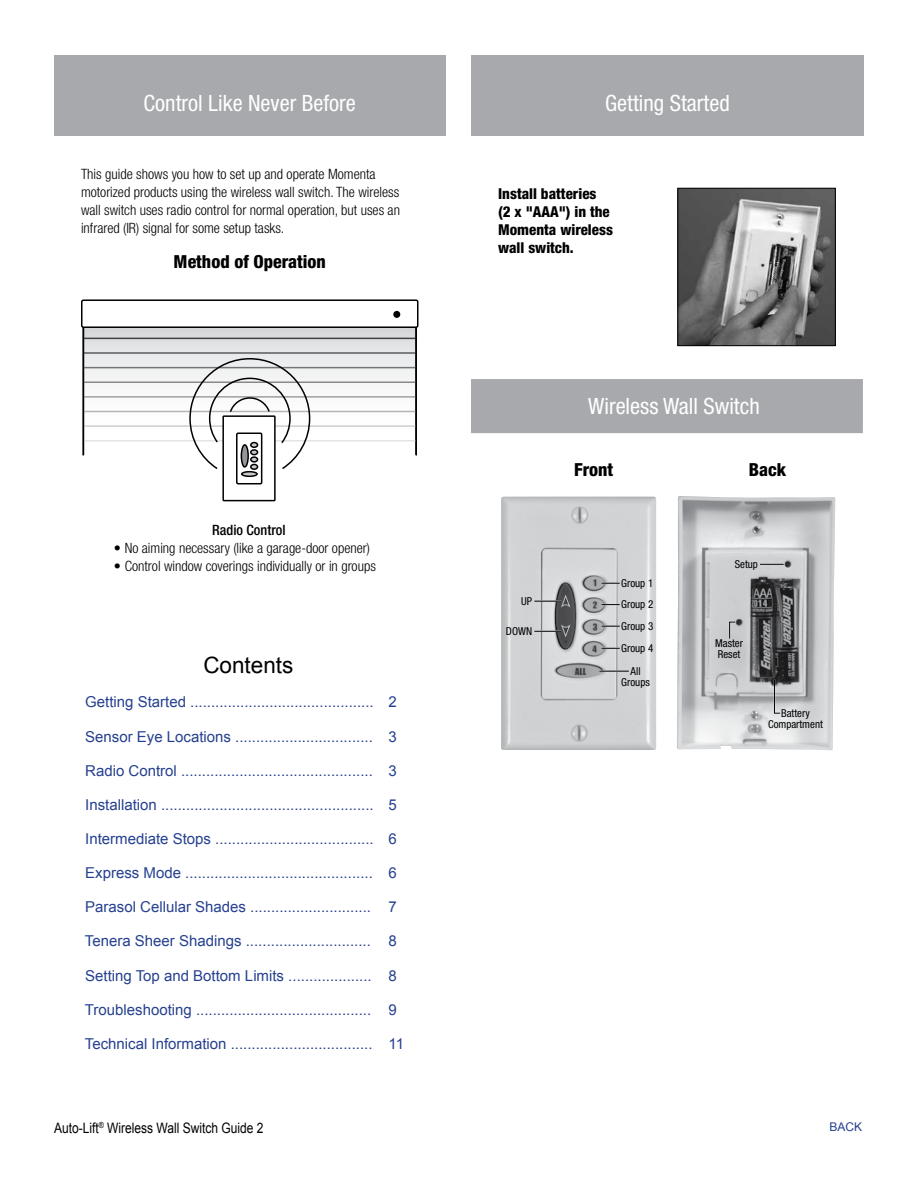
<style>
.page{position:relative;width:918px;height:1188px;background:#fff}
.page>*{position:absolute;margin:0;border:0;box-sizing:border-box;transform-origin:0 0}
.t1{font:condensed 22.5px "Helvetica Neue LT Std";color:#fff}
.t2{font:22.5px "Arial";color:#000}
.t3{font:800 condensed 18px "Helvetica Neue LT Std";color:#000}
.t4{font:15px "Arial";color:#25408f}
.t5{font:800 condensed 15px/18px "Helvetica Neue LT Std";color:#000}
.t6{font:14.4px "Arial";color:#000;scale:.83 1}
.t7{font:300 condensed 14.25px/18px "Helvetica Neue LT Std";color:#000}
.t8{font:500 condensed 14.25px "Helvetica Neue LT Std";color:#000}
.t9{font:12px "Arial";color:#25408f}
.t10{font:condensed 10.95px/21.3px "Helvetica Neue LT Std";color:#000}
.t11{font:condensed 10.8px/10.8px "Helvetica Neue LT Std";color:#000}
</style>
<div class="page">
<div style="left:54px;top:56px;width:392px;height:80px;background:#a7a9ac"></div>
<div style="left:471px;top:56px;width:393px;height:80px;background:#a7a9ac"></div>
<svg style="left:86px;top:329px;width:328px;height:113px"></svg>
<hr style="left:83px;top:440px;width:333px;height:1px;background:#e4e4e6">
<hr style="left:83px;top:425px;width:333px;height:2px;background:#cccecf">
<hr style="left:83px;top:411px;width:333px;height:1px;background:#b4b6b8">
<hr style="left:83px;top:396px;width:333px;height:2px;background:#9d9fa2">
<hr style="left:83px;top:381px;width:333px;height:2px;background:#87898c">
<hr style="left:83px;top:367px;width:333px;height:1px;background:#727476">
<hr style="left:83px;top:352px;width:333px;height:2px;background:#5b5c5e">
<hr style="left:83px;top:338px;width:333px;height:1px;background:#414042">
<div style="left:81px;top:299px;width:337px;height:29px;border:2px solid #000;border-radius:2px"></div>
<div style="left:393px;top:311px;width:7px;height:7px;background:#000;border-radius:50%"></div>
<hr style="left:83px;top:327px;width:1px;height:128px;background:#000">
<hr style="left:415px;top:327px;width:2px;height:128px;background:#000">
<div style="left:222px;top:415px;width:54px;height:86px;border:2px solid #000"></div>
<div style="left:236px;top:433px;width:26px;height:51px;border:2px solid #000"></div>
<svg style="left:189px;top:357px;width:122px;height:114px"></svg>
<div style="left:250px;top:464px;width:8px;height:6px;border:2px solid #000;border-radius:50%"></div>
<div style="left:241px;top:445px;width:7px;height:22px;background:#939598;border-radius:50%"></div>
<div style="left:241px;top:444px;width:8px;height:24px;border:2px solid #000;border-radius:50%"></div>
<div style="left:241px;top:471px;width:17px;height:6px;border:2px solid #000;border-radius:50%"></div>
<div style="left:471px;top:379px;width:392px;height:54px;background:#a7a9ac"></div>
<img style="left:680px;top:190px;width:154px;height:154px">
<div style="left:678px;top:188px;width:158px;height:158px;border:1px solid #000"></div>
<img style="left:501px;top:497px;width:155px;height:253px">
<div style="left:552px;top:683px;width:50px;height:13px;background:#d7d9da;border-radius:2px"></div>
<svg style="left:602px;top:582px;width:18px;height:2px"></svg>
<svg style="left:602px;top:604px;width:18px;height:1px"></svg>
<svg style="left:602px;top:625px;width:18px;height:2px"></svg>
<svg style="left:602px;top:648px;width:18px;height:1px"></svg>
<hr style="left:599px;top:670px;width:30px;height:2px;background:#fff">
<hr style="left:599px;top:671px;width:30px;height:1px;background:#000">
<svg style="left:534px;top:596px;width:36px;height:11px"></svg>
<svg style="left:534px;top:625px;width:36px;height:12px"></svg>
<img style="left:676px;top:496px;width:160px;height:255px">
<svg style="left:760px;top:564px;width:24px;height:1px"></svg>
<svg style="left:728px;top:621px;width:9px;height:19px"></svg>
<svg style="left:773px;top:678px;width:9px;height:37px"></svg>
<h1 class="t1" style="left:144px;top:90px;width:214px">Control Like Never Before</h1>
<h1 class="t1" style="left:605px;top:90px;width:126px">Getting Started</h1>
<p class="t7" style="left:81px;top:165px;width:321px">This guide shows you how to set up and operate Momenta motorized products using the wireless wall switch. The wireless wall switch uses radio control for normal operation, but uses an infrared (IR) signal for some setup tasks.</p>
<p class="t3" style="left:174px;top:250px;width:154px">Method of Operation</p>
<p class="t8" style="left:212px;top:521px;width:75px">Radio Control</p>
<p class="t7" style="left:114px;top:539px;width:258px">• No aiming necessary (like a garage-door opener)</p>
<p class="t7" style="left:114px;top:557px;width:263px">• Control window coverings individually or in groups</p>
<h1 class="t2" style="left:203px;top:651px;width:92px">Contents</h1>
<p class="t4" style="left:85px;top:692px;width:313px">Getting Started ............................................ 2</p>
<p class="t4" style="left:85px;top:727px;width:313px">Sensor Eye Locations ................................. 3</p>
<p class="t4" style="left:85px;top:761px;width:313px">Radio Control .............................................. 3</p>
<p class="t4" style="left:85px;top:795px;width:313px">Installation ................................................... 5</p>
<p class="t4" style="left:85px;top:829px;width:313px">Intermediate Stops ...................................... 6</p>
<p class="t4" style="left:85px;top:863px;width:313px">Express Mode ............................................. 6</p>
<p class="t4" style="left:85px;top:897px;width:313px">Parasol Cellular Shades ............................. 7</p>
<p class="t4" style="left:85px;top:931px;width:313px">Tenera Sheer Shadings .............................. 8</p>
<p class="t4" style="left:85px;top:966px;width:313px">Setting Top and Bottom Limits .................... 8</p>
<p class="t4" style="left:85px;top:1000px;width:313px">Troubleshooting .......................................... 9</p>
<p class="t4" style="left:85px;top:1034px;width:321px">Technical Information .................................. 11</p>
<p class="t5" style="left:498px;top:184px;width:116px">Install batteries<br>(2 x "AAA") in the<br>Momenta wireless wall switch.</p>
<h1 class="t1" style="left:588px;top:393px;width:173px">Wireless Wall Switch</h1>
<p class="t3" style="left:574px;top:459px;width:41px">Front</p>
<p class="t3" style="left:749px;top:459px;width:39px">Back</p>
<p class="t10" style="left:521px;top:591px;width:12px">UP</p>
<p class="t10" style="left:506px;top:621px;width:28px">DOWN</p>
<p class="t10" style="left:621px;top:572px;width:34px">Group 1</p>
<p class="t10" style="left:621px;top:594px;width:34px">Group 2<br>Group 3</p>
<p class="t10" style="left:621px;top:637px;width:34px;line-height:22.8px;text-align:center">Group 4<br>All</p>
<p class="t10" style="left:621px;top:671px;width:30px">Groups</p>
<p class="t11" style="left:735px;top:558px;width:25px">Setup</p>
<p class="t11" style="left:715px;top:638px;width:29px">Master<br>Reset</p>
<p class="t11" style="left:768px;top:708px;width:56px;text-align:center">Battery<br>Compartment</p>
<p class="t6" style="left:54px;top:1118px;width:254px">Auto-Lift<sup>®</sup> Wireless Wall Switch Guide 2</p>
<p class="t9" style="left:830px;top:1119px;width:34px">BACK</p>
</div>
